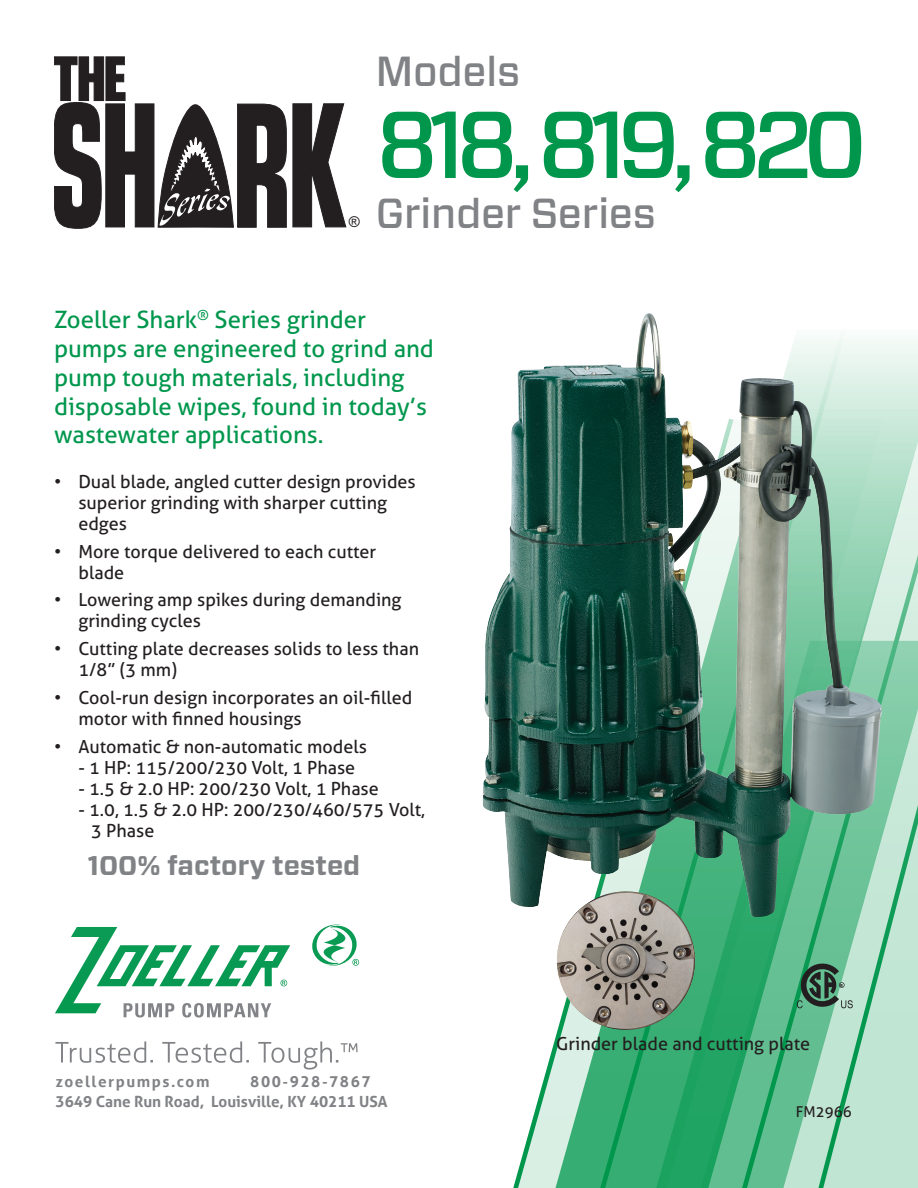
<style>
.page{position:relative;width:918px;height:1188px;background:#fff}
.page>*{position:absolute;margin:0;border:0;box-sizing:border-box;transform-origin:0 0}
.t1{font:500 94.65px "Forza";letter-spacing:-.1em;color:#00974d}
.t2{font:500 42px "Forza";letter-spacing:-.005em;color:#808285}
.t3{font:700 27px "Forza";color:#808285}
.t4{font:24px/28.8px "Aller";color:#00974d}
.t5{font:18px/21px "Aller";color:#231f20}
.t6{font:700 15.3px/20px "Aller";color:#808285}
.t7{font:700 15.3px "Aller";letter-spacing:.1em;color:#808285}
.t8{font:15px "Aller";color:#231f20}
.t9{font:15px "Arial";color:#231f20}
.t10{font:800 4.2px "Futura BT";color:#231f20;scale:1.13 1}
</style>
<div class="page">
<svg style="left:55px;top:927px;width:235px;height:91px"></svg>
<svg style="left:312px;top:925px;width:47px;height:41px"></svg>
<svg style="left:649px;top:324px;width:201px;height:146px"></svg>
<svg style="left:482px;top:414px;width:255px;height:774px"></svg>
<svg style="left:720px;top:470px;width:198px;height:718px;background:#76ae92"></svg>
<svg style="left:55px;top:1041px;width:98px;height:22px"></svg>
<svg style="left:162px;top:1041px;width:87px;height:22px"></svg>
<svg style="left:258px;top:1041px;width:100px;height:29px"></svg>
<svg style="left:293px;top:103px;width:53px;height:124px"></svg>
<svg style="left:54px;top:57px;width:233px;height:172px"></svg>
<img style="left:483px;top:313px;width:166px;height:594px">
<img style="left:557px;top:891px;width:139px;height:139px">
<svg style="left:797px;top:814px;width:121px;height:374px;background:#95d0b3"></svg>
<p class="t9" style="left:349px;top:212px;width:13px">®</p>
<h2 class="t2" style="left:376px;top:44px;width:146px">Models</h2>
<h1 class="t1" style="left:376px;top:82px;width:493px">818,819,820</h1>
<h2 class="t2" style="left:376px;top:186px;width:282px">Grinder Series</h2>
<h3 class="t4" style="left:54px;top:305px;width:382px">Zoeller Shark<sup>®</sup> Series grinder pumps are engineered to grind and pump tough materials, including disposable wipes, found in today’s wastewater applications.</h3>
<p class="t5" style="left:78px;top:471px;width:339px;text-indent:-24px">• Dual blade, angled cutter design provides superior grinding with sharper cutting edges</p>
<p class="t5" style="left:78px;top:541px;width:299px;text-indent:-24px">• More torque delivered to each cutter blade</p>
<p class="t5" style="left:78px;top:590px;width:325px;text-indent:-24px">• Lowering amp spikes during demanding grinding cycles</p>
<p class="t5" style="left:78px;top:638px;width:342px;text-indent:-24px">• Cutting plate decreases solids to less than<br>1/8” (3 mm)</p>
<p class="t5" style="left:78px;top:687px;width:336px;text-indent:-24px">• Cool-run design incorporates an oil-filled motor with finned housings</p>
<p class="t5" style="left:54px;top:736px;width:315px">• Automatic &amp; non-automatic models</p>
<p class="t5" style="left:78px;top:757px;width:278px">- 1 HP: 115/200/230 Volt, 1 Phase</p>
<p class="t5" style="left:78px;top:778px;width:302px">- 1.5 &amp; 2.0 HP: 200/230 Volt, 1 Phase</p>
<p class="t5" style="left:91px;top:799px;width:335px;text-indent:-13px">- 1.0, 1.5 &amp; 2.0 HP: 200/230/460/575 Volt,<br>3 Phase</p>
<h3 class="t3" style="left:88px;top:848px;width:274px">100% factory tested</h3>
<p class="t7" style="left:56px;top:1072px;width:155px">zoellerpumps.com</p>
<p class="t6" style="left:56px;top:1071px;width:334px;text-indent:195px">800-928-7867<br>3649 Cane Run Road, Louisville, KY 40211 USA</p>
<p class="t5" style="left:556px;top:1033px;width:256px">Grinder blade and cutting plate</p>
<p class="t10" style="left:840px;top:982px;width:4px">R</p>
<p class="t8" style="left:796px;top:1102px;width:57px">FM2966</p>
</div>
